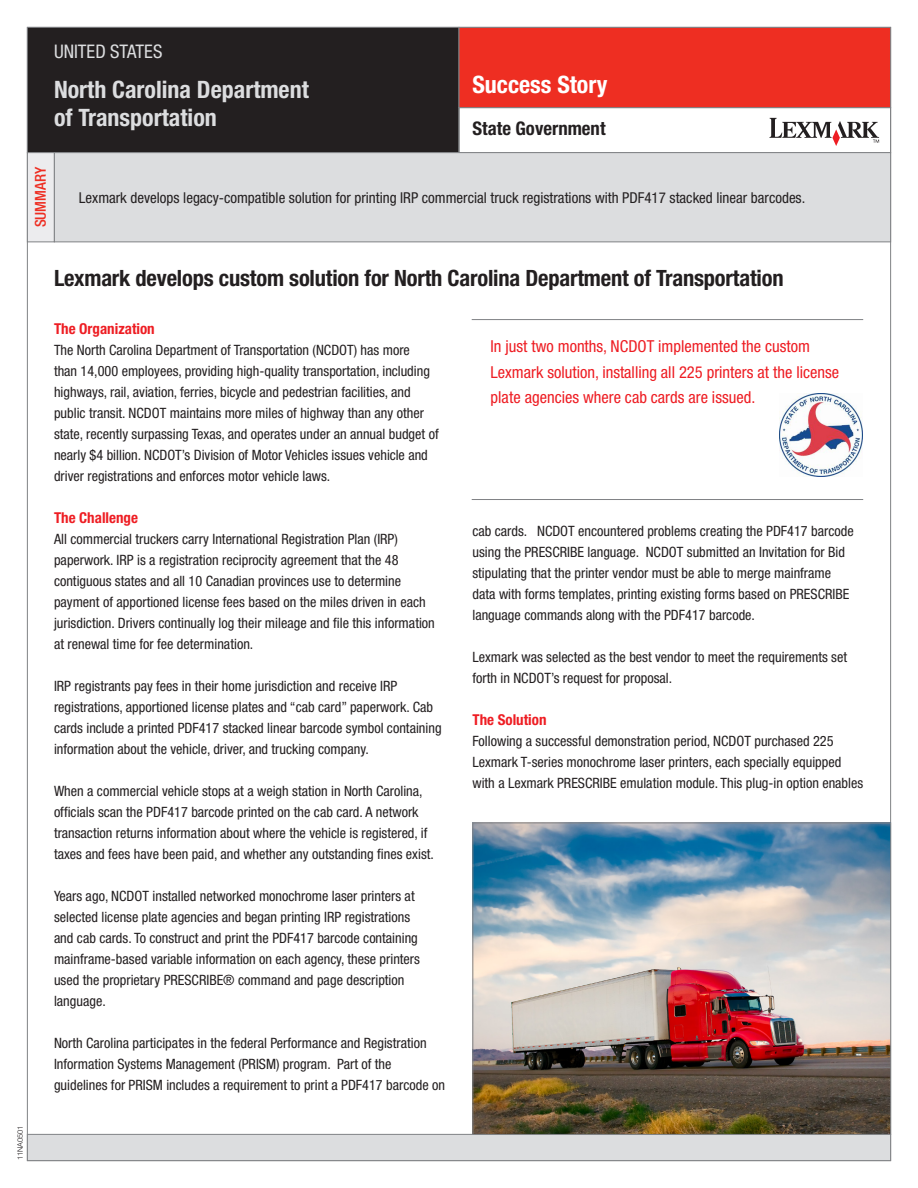
<style>
.page{position:relative;width:918px;height:1188px;background:#fff}
.page>*{position:absolute;margin:0;border:0;box-sizing:border-box;transform-origin:0 0}
.Client{font:700 condensed 24px "Helvetica Neue LT Std";color:#dcdddf}
.t1{font:700 condensed 24px "Helvetica Neue LT Std";color:#fff}
.Kicker{font:700 condensed 22.5px "Helvetica Neue LT Std";letter-spacing:-.01em;color:#231f20}
.Industry{font:700 condensed 18.75px "Helvetica Neue LT Std";color:#231f20}
.Geography{font:condensed 18.75px "Helvetica Neue LT Std";color:#dcdddf}
.Quote__Text{font:condensed 16.5px/25.5px "Helvetica Neue LT Std";color:#ee1d23}
.Summary{font:condensed 15px "Helvetica Neue LT Std";color:#231f20}
.Body__Copy{font:700 condensed 15px "Helvetica Neue LT Std";color:#ee1d23}
.t2{font:500 condensed 15px "Helvetica Neue LT Std";color:#ee2e22}
.Body__Copy-2{font:condensed 14.25px/21px "Helvetica Neue LT Std";color:#231f20}
.Quote__Source{font:300 7.5px "Helvetica Neue LT Std";color:#231f20}
</style>
<div class="page">
<div style="left:27px;top:27px;width:432px;height:126px;background:#231f20"></div>
<div style="left:27px;top:27px;width:432px;height:126px;border:1px solid #808285"></div>
<svg style="left:770px;top:118px;width:109px;height:28px"></svg>
<div style="left:459px;top:27px;width:432px;height:81px;background:#ee2e22;border:1px solid #808285"></div>
<div style="left:27px;top:152px;width:28px;height:90px;background:#ececee;border:1px solid #808285"></div>
<div style="left:54px;top:152px;width:837px;height:90px;background:#dcdddf;border:1px solid #808285"></div>
<div style="left:27px;top:1134px;width:864px;height:27px;background:#dcdddf;border:1px solid #808285"></div>
<img style="left:474px;top:825px;width:415px;height:308px">
<div style="left:472px;top:823px;width:419px;height:312px;border:1px solid #808285"></div>
<img style="left:779px;top:394px;width:83px;height:83px">
<hr style="left:472px;top:499px;width:391px;height:1px;background:#808285">
<hr style="left:472px;top:319px;width:391px;height:1px;background:#808285">
<p class="Geography" style="left:54px;top:41px;width:110px">UNITED STATES</p>
<p class="Client" style="left:54px;top:74px;width:256px">North Carolina Department</p>
<p class="t1" style="left:472px;top:70px;width:137px">Success Story</p>
<p class="Client" style="left:54px;top:103px;width:164px">of Transportation</p>
<p class="Industry" style="left:472px;top:117px;width:135px">State Government</p>
<p class="t2" style="left:32px;top:227px;width:62px;rotate:-90deg">SUMMARY</p>
<p class="Summary" style="left:79px;top:189px;width:728px">Lexmark develops legacy-compatible solution for printing IRP commercial truck registrations with PDF417 stacked linear barcodes.</p>
<p class="Quote__Source" style="left:16px;top:1160px;width:37px;rotate:-90deg">11NA0501</p>
<p class="Kicker" style="left:54px;top:264px;width:731px">Lexmark develops custom solution for North Carolina Department of Transportation</p>
<p class="Body__Copy" style="left:54px;top:320px;width:102px">The Organization</p>
<p class="Body__Copy-2" style="left:54px;top:340px;width:386px">The North Carolina Department of Transportation (NCDOT) has more<br>than 14,000 employees, providing high-quality transportation, including highways, rail, aviation, ferries, bicycle and pedestrian facilities, and public transit. NCDOT maintains more miles of highway than any other state, recently surpassing Texas, and operates under an annual budget of nearly $4 billion. NCDOT’s Division of Motor Vehicles issues vehicle and driver registrations and enforces motor vehicle laws.</p>
<p class="Body__Copy" style="left:54px;top:509px;width:86px">The Challenge</p>
<p class="Body__Copy-2" style="left:54px;top:529px;width:382px">All commercial truckers carry International Registration Plan (IRP) paperwork. IRP is a registration reciprocity agreement that the 48 contiguous states and all 10 Canadian provinces use to determine payment of apportioned license fees based on the miles driven in each jurisdiction. Drivers continually log their mileage and file this information at renewal time for fee determination.</p>
<p class="Body__Copy-2" style="left:54px;top:676px;width:389px">IRP registrants pay fees in their home jurisdiction and receive IRP registrations, apportioned license plates and “cab card” paperwork. Cab cards include a printed PDF417 stacked linear barcode symbol containing information about the vehicle, driver, and trucking company.</p>
<p class="Body__Copy-2" style="left:54px;top:781px;width:381px">When a commercial vehicle stops at a weigh station in North Carolina, officials scan the PDF417 barcode printed on the cab card. A network transaction returns information about where the vehicle is registered, if taxes and fees have been paid, and whether any outstanding fines exist.</p>
<p class="Body__Copy-2" style="left:54px;top:886px;width:368px">Years ago, NCDOT installed networked monochrome laser printers at selected license plate agencies and began printing IRP registrations and cab cards. To construct and print the PDF417 barcode containing mainframe-based variable information on each agency, these printers used the proprietary PRESCRIBE® command and page description language.</p>
<p class="Body__Copy-2" style="left:54px;top:1033px;width:393px">North Carolina participates in the federal Performance and Registration<br>Information Systems Management (PRISM) program. Part of the guidelines for PRISM includes a requirement to print a PDF417 barcode on</p>
<p class="Quote__Text" style="left:491px;top:334px;width:350px">In just two months, NCDOT implemented the custom<br>Lexmark solution, installing all 225 printers at the license plate agencies where cab cards are issued.</p>
<p class="Body__Copy-2" style="left:472px;top:521px;width:383px">cab cards. NCDOT encountered problems creating the PDF417 barcode using the PRESCRIBE language. NCDOT submitted an Invitation for Bid stipulating that the printer vendor must be able to merge mainframe data with forms templates, printing existing forms based on PRESCRIBE language commands along with the PDF417 barcode.</p>
<p class="Body__Copy-2" style="left:472px;top:647px;width:376px">Lexmark was selected as the best vendor to meet the requirements set forth in NCDOT’s request for proposal.</p>
<p class="Body__Copy" style="left:472px;top:711px;width:76px">The Solution</p>
<p class="Body__Copy-2" style="left:472px;top:731px;width:392px">Following a successful demonstration period, NCDOT purchased 225<br>Lexmark T-series monochrome laser printers, each specially equipped with a Lexmark PRESCRIBE emulation module. This plug-in option enables</p>
</div>
